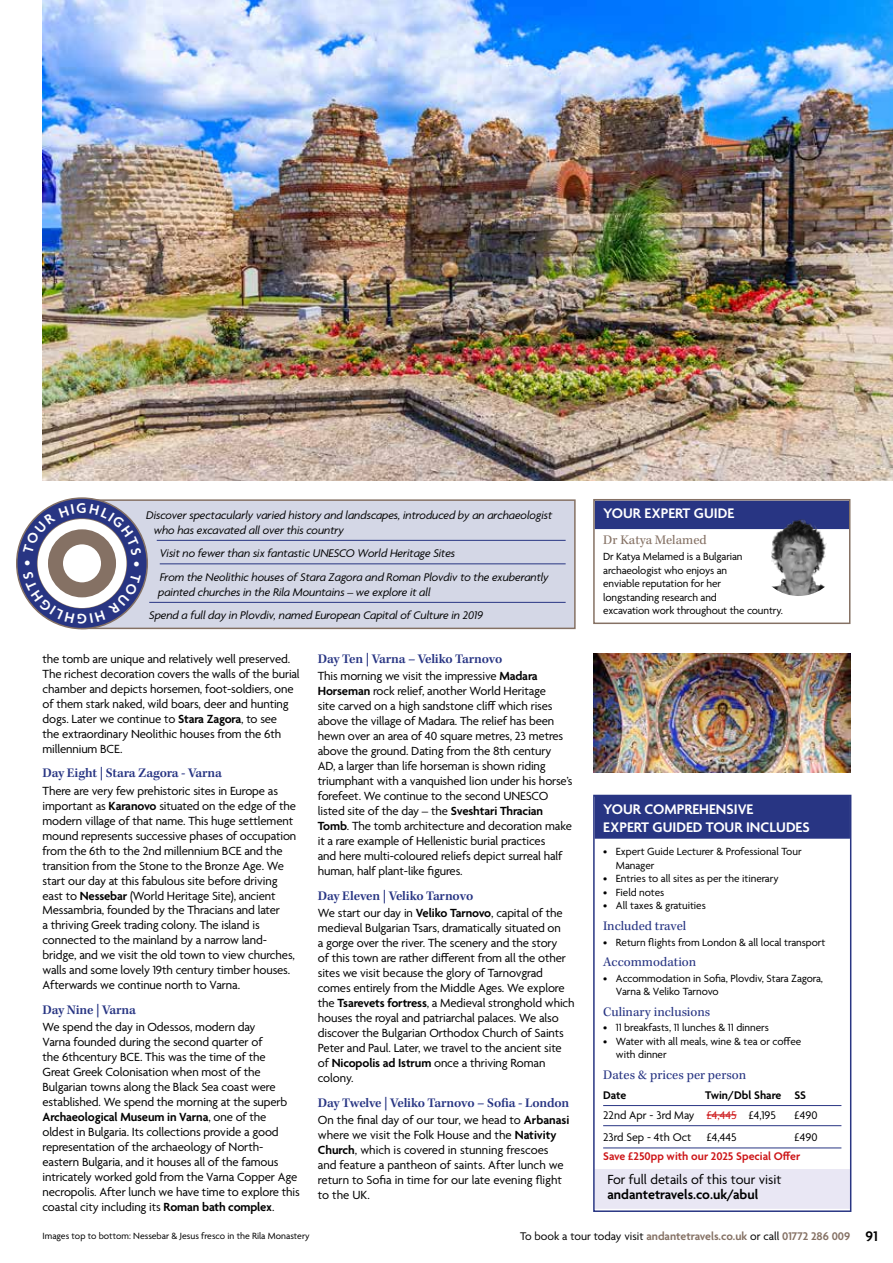
<style>
.page{position:relative;width:893px;height:1263px;background:#fff}
.page>*{position:absolute;margin:0;border:0;box-sizing:border-box;transform-origin:0 0}
.t1{font:600 15px/18px "Agenda";color:#fff}
.t2{font:14.25px "Agenda";color:#000}
.t3{font:600 14.25px "Agenda";color:#000}
.t4{font:600 13.5px "Kepler Std";letter-spacing:-.01em;color:#283583}
.t5{font:13.5px "Kepler Std";color:#283583}
.t6{font:13.5px "Kepler Std";color:#857164}
.t7{font:12.75px/15px "Agenda";letter-spacing:-.01em;color:#000}
.t8{font:italic 12px/23.5px "Agenda";letter-spacing:-.01em;color:#000}
.t9{font:12px/20.1px "Agenda";color:#000}
.t10{font:600 12px "Agenda";color:#857164}
.t11{font:600 12px "Agenda";color:#cd1719}
.t12{font:600 12px "Agenda";color:#000}
.t13{font:11.25px/13.5px "Agenda";letter-spacing:-.005em;color:#000}
.t14{font:9.75px "Agenda";color:#000}
.s1{font-weight:600}
.s2{color:#cd1719}
.s3{font-weight:400;color:#000}
.s4{font-size:15px;color:#000}
</style>
<div class="page">
<img style="left:43px;top:0;width:850px;height:481px">
<img style="left:593px;top:653px;width:257px;height:120px">
<div style="left:595px;top:795px;width:255px;height:44px;background:#283583"></div>
<hr style="left:603px;top:1105px;width:238px;height:1px;background:#283583">
<hr style="left:603px;top:1125px;width:238px;height:1px;background:#283583">
<hr style="left:603px;top:1147px;width:238px;height:1px;background:#283583">
<div style="left:595px;top:1169px;width:255px;height:25px;background:#e9e7f4"></div>
<div style="left:595px;top:1184px;width:255px;height:25px;background:#e9e7f4"></div>
<svg style="left:707px;top:1114px;width:29px;height:1px"></svg>
<div style="left:593px;top:795px;width:258px;height:417px;border:2px solid #283583"></div>
<div style="left:595px;top:501px;width:254px;height:28px;background:#283583"></div>
<div style="left:593px;top:499px;width:257px;height:125px;border:2px solid #857164"></div>
<img style="left:759px;top:519px;width:79px;height:77px">
<div style="left:81px;top:500px;width:494px;height:128px;background:#d4d7e6"></div>
<hr style="left:157px;top:540px;width:409px;height:1px;background:#283583">
<hr style="left:160px;top:563px;width:406px;height:1px;background:#283583">
<hr style="left:149px;top:602px;width:417px;height:1px;background:#283583">
<div style="left:81px;top:499px;width:495px;height:130px;border:2px solid #857164"></div>
<svg style="left:16px;top:497px;width:133px;height:133px"></svg>
<p class="t8" style="left:154px;top:507px;width:400px;line-height:15px;text-indent:-8px">Discover spectacularly varied history and landscapes, introduced by an archaeologist who has excavated all over this country</p>
<p class="t8" style="left:160px;top:541px;width:391px">Visit no fewer than six fantastic UNESCO World Heritage Sites<br>From the Neolithic houses of Stara Zagora and Roman Plovdiv to the exuberantly</p>
<p class="t8" style="left:149px;top:580px;width:335px;text-indent:9px">painted churches in the Rila Mountains – we explore it all<br>Spend a full day in Plovdiv, named European Capital of Culture in 2019</p>
<p class="t7" style="left:43px;top:652px;width:259px">the tomb are unique and relatively well preserved.<br>The richest decoration covers the walls of the burial chamber and depicts horsemen, foot-soldiers, one of them stark naked, wild boars, deer and hunting dogs. Later we continue to <span class="s1">Stara Zagora</span>, to see<br>the extraordinary Neolithic houses from the 6th millennium BCE.</p>
<p class="t4" style="left:43px;top:765px;width:181px">Day Eight | Stara Zagora - Varna</p>
<p class="t7" style="left:43px;top:784px;width:255px">There are very few prehistoric sites in Europe as important as <span class="s1">Karanovo</span> situated on the edge of the modern village of that name. This huge settlement mound represents successive phases of occupation from the 6th to the 2nd millennium BCE and the transition from the Stone to the Bronze Age. We start our day at this fabulous site before driving east to <span class="s1">Nessebar</span> (World Heritage Site), ancient Messambria, founded by the Thracians and later<br>a thriving Greek trading colony. The island is connected to the mainland by a narrow land&shy;bridge, and we visit the old town to view churches, walls and some lovely 19th century timber houses.<br>Afterwards we continue north to Varna.</p>
<p class="t4" style="left:43px;top:1002px;width:95px">Day Nine | Varna</p>
<p class="t7" style="left:43px;top:1020px;width:259px">We spend the day in Odessos, modern day<br>Varna founded during the second quarter of<br>the 6thcentury BCE. This was the time of the<br>Great Greek Colonisation when most of the Bulgarian towns along the Black Sea coast were established. We spend the morning at the superb <span class="s1">Archaeological Museum in Varna</span>, one of the oldest in Bulgaria. Its collections provide a good representation of the archaeology of North&shy;eastern Bulgaria, and it houses all of the famous intricately worked gold from the Varna Copper Age necropolis. After lunch we have time to explore this coastal city including its <span class="s1">Roman bath complex</span>.</p>
<p class="t4" style="left:318px;top:651px;width:186px">Day Ten | Varna – Veliko Tarnovo</p>
<p class="t7" style="left:318px;top:669px;width:256px">This morning we visit the impressive <span class="s1">Madara Horseman</span> rock relief, another World Heritage<br>site carved on a high sandstone cliff which rises above the village of Madara. The relief has been hewn over an area of 40 square metres, 23 metres above the ground. Dating from the 8th century<br>AD, a larger than life horseman is shown riding triumphant with a vanquished lion under his horse’s forefeet. We continue to the second UNESCO listed site of the day – the <span class="s1">Sveshtari Thracian Tomb</span>. The tomb architecture and decoration make it a rare example of Hellenistic burial practices<br>and here multi-coloured reliefs depict surreal half human, half plant-like figures.</p>
<p class="t4" style="left:318px;top:888px;width:157px">Day Eleven | Veliko Tarnovo</p>
<p class="t7" style="left:318px;top:906px;width:258px">We start our day in <span class="s1">Veliko Tarnovo</span>, capital of the medieval Bulgarian Tsars, dramatically situated on<br>a gorge over the river. The scenery and the story<br>of this town are rather different from all the other sites we visit because the glory of Tarnovgrad comes entirely from the Middle Ages. We explore the <span class="s1">Tsarevets fortress</span>, a Medieval stronghold which houses the royal and patriarchal palaces. We also discover the Bulgarian Orthodox Church of Saints Peter and Paul. Later, we travel to the ancient site of <span class="s1">Nicopolis ad Istrum</span> once a thriving Roman colony.</p>
<p class="t4" style="left:318px;top:1095px;width:253px">Day Twelve | Veliko Tarnovo – Sofia - London</p>
<p class="t7" style="left:318px;top:1113px;width:253px">On the final day of our tour, we head to <span class="s1">Arbanasi </span>where we visit the Folk House and the <span class="s1">Nativity Church</span>, which is covered in stunning frescoes and feature a pantheon of saints. After lunch we return to Sofia in time for our late evening flight to the UK.</p>
<p class="t1" style="left:603px;top:505px;width:132px">YOUR EXPERT GUIDE</p>
<p class="t6" style="left:603px;top:533px;width:105px">Dr Katya Melamed</p>
<p class="t13" style="left:603px;top:550px;width:181px">Dr Katya Melamed is a Bulgarian archaeologist who enjoys an<br>enviable reputation for her<br>longstanding research and<br>excavation work throughout the country.</p>
<p class="t1" style="left:603px;top:801px;width:208px">YOUR COMPREHENSIVE<br>EXPERT GUIDED TOUR INCLUDES</p>
<p class="t13" style="left:616px;top:846px;width:187px;text-indent:-13px">• Expert Guide Lecturer &amp; Professional Tour<br>Manager</p>
<p class="t13" style="left:603px;top:873px;width:177px">• Entries to all sites as per the itinerary</p>
<p class="t13" style="left:603px;top:886px;width:63px">• Field notes</p>
<p class="t13" style="left:603px;top:900px;width:104px">• All taxes &amp; gratuities</p>
<p class="t5" style="left:603px;top:918px;width:85px">Included travel</p>
<p class="t13" style="left:603px;top:936px;width:224px">• Return flights from London &amp; all local transport</p>
<p class="t5" style="left:603px;top:954px;width:95px">Accommodation</p>
<p class="t13" style="left:616px;top:972px;width:209px;text-indent:-13px">• Accommodation in Sofia, Plovdiv, Stara Zagora,<br>Varna &amp; Veliko Tarnovo</p>
<p class="t5" style="left:603px;top:1004px;width:109px">Culinary inclusions</p>
<p class="t13" style="left:603px;top:1021px;width:167px">• 11 breakfasts, 11 lunches &amp; 11 dinners</p>
<p class="t13" style="left:616px;top:1035px;width:187px;text-indent:-13px">• Water with all meals, wine &amp; tea or coffee with dinner</p>
<p class="t5" style="left:603px;top:1067px;width:145px">Dates &amp; prices per person</p>
<p class="t12" style="left:603px;top:1088px;width:25px">Date</p>
<p class="t9" style="left:603px;top:1086px;width:204px;text-indent:102px"><span class="s1">Twin/Dbl Share SS<br></span>22nd Apr - 3rd May <span class="s2">£4,445</span> £4,195</p>
<p class="t9" style="left:794px;top:1106px;width:24px">£490</p>
<p class="t9" style="left:603px;top:1128px;width:90px">23rd Sep - 4th Oct</p>
<p class="t9" style="left:707px;top:1128px;width:31px">£4,445</p>
<p class="t9" style="left:794px;top:1128px;width:24px">£490</p>
<p class="t11" style="left:603px;top:1150px;width:199px">Save £250pp with our 2025 Special Offer</p>
<p class="t2" style="left:607px;top:1172px;width:176px">For full details of this tour visit</p>
<p class="t3" style="left:607px;top:1187px;width:152px">andantetravels.co.uk/abul</p>
<p class="t14" style="left:43px;top:1230px;width:269px">Images top to bottom: Nessebar &amp; Jesus fresco in the Rila Monastery</p>
<p class="t10" style="left:520px;top:1229px;width:359px"><span class="s3">To book a tour today visit</span> andantetravels.co.uk <span class="s3">or call</span> 01772 286 009 <span class="s4">91</span></p>
</div>
